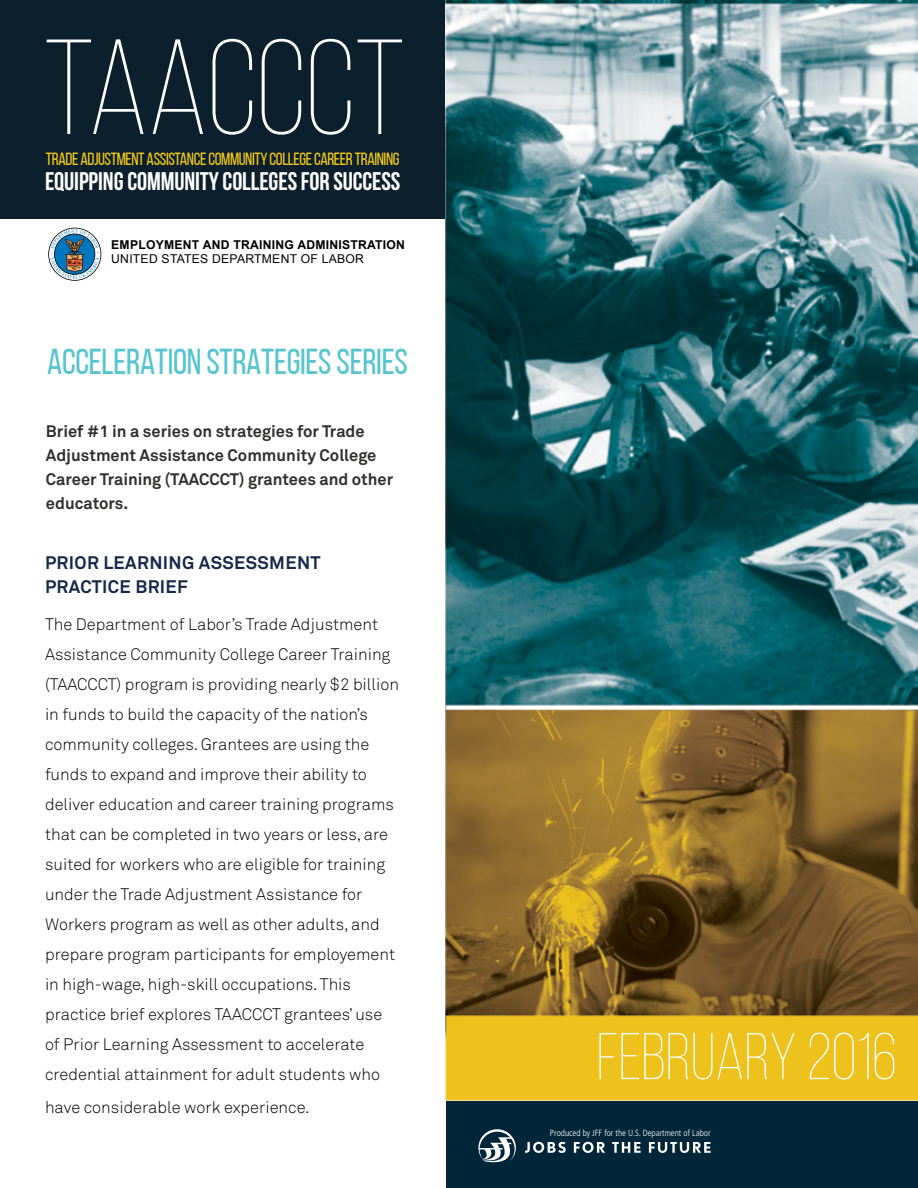
<style>
.page{position:relative;width:918px;height:1188px;background:#fff}
.page>*{position:absolute;margin:0;border:0;box-sizing:border-box;transform-origin:0 0}
.t1{font:300 135px "Bebas Neue";letter-spacing:-.005em;color:#fff}
.t2{font:300 66px "Bebas Neue";color:#fff}
.t3{font:36px "Bebas Neue";letter-spacing:-.01em;color:#56c5d0}
.t4{font:700 25.5px "Bebas Neue";letter-spacing:-.005em;color:#fff}
.t5{font:700 18px/24px "Akkurat";letter-spacing:.02em;color:#15284b}
.t6{font:17.7px "Bebas Neue";letter-spacing:-.02em;color:#f8cc13}
.t7{font:300 16.5px/30px "Akkurat";color:#000}
.t8{font:700 16.5px/24px "Akkurat";color:#2f2f2e}
.t9{font:700 12.15px "Arial";letter-spacing:.02em;color:#000}
.t10{font:12.15px "Arial";letter-spacing:.02em;color:#000}
.t11{font:300 condensed 9px "Frutiger";color:#fff}
</style>
<div class="page">
<div style="left:446px;top:1101px;width:472px;height:87px;background:#012539"></div>
<div style="left:0;top:0;width:446px;height:218px;background:#0b1f2c"></div>
<img style="left:446px;top:0;width:472px;height:1101px">
<svg style="left:48px;top:228px;width:53px;height:53px"></svg>
<svg style="left:525px;top:1142px;width:41px;height:11px"></svg>
<svg style="left:574px;top:1142px;width:31px;height:11px"></svg>
<svg style="left:612px;top:1142px;width:29px;height:11px"></svg>
<svg style="left:649px;top:1142px;width:62px;height:11px"></svg>
<svg style="left:478px;top:1129px;width:38px;height:33px"></svg>
<h1 class="t1" style="left:44px;top:16px;width:363px">TAACCCT</h1>
<p class="t6" style="left:46px;top:149px;width:355px">TRADE ADJUSTMENT ASSISTANCE COMMUNITY COLLEGE CAREER TRAINING</p>
<h3 class="t4" style="left:45px;top:167px;width:357px">EQUIPPING COMMUNITY COLLEGES FOR SUCCESS</h3>
<p class="t9" style="left:111px;top:237px;width:295px">EMPLOYMENT AND TRAINING ADMINISTRATION</p>
<p class="t10" style="left:111px;top:251px;width:254px">UNITED STATES DEPARTMENT OF LABOR</p>
<h3 class="t3" style="left:47px;top:342px;width:362px">ACCELERATION STRATEGIES SERIES</h3>
<p class="t8" style="left:46px;top:419px;width:349px">Brief #1 in a series on strategies for Trade Adjustment Assistance Community College Career Training (TAACCCT) grantees and other educators.</p>
<p class="t5" style="left:45px;top:551px;width:277px">PRIOR LEARNING ASSESSMENT<br>PRACTICE BRIEF</p>
<p class="t7" style="left:45px;top:610px;width:356px">The Department of Labor’s Trade Adjustment Assistance Community College Career Training (TAACCCT) program is providing nearly $2 billion in funds to build the capacity of the nation’s community colleges. Grantees are using the funds to expand and improve their ability to deliver education and career training programs that can be completed in two years or less, are suited for workers who are eligible for training under the Trade Adjustment Assistance for Workers program as well as other adults, and prepare program participants for employement in high-wage, high-skill occupations. This practice brief explores TAACCCT grantees’ use of Prior Learning Assessment to accelerate credential attainment for adult students who</p>
<p class="t7" style="left:45px;top:1093px;width:266px">have considerable work experience.</p>
<h2 class="t2" style="left:597px;top:1021px;width:302px">FEBRUARY 2016</h2>
<p class="t11" style="left:550px;top:1128px;width:162px">Produced by JFF for the U.S. Department of Labor</p>
</div>
